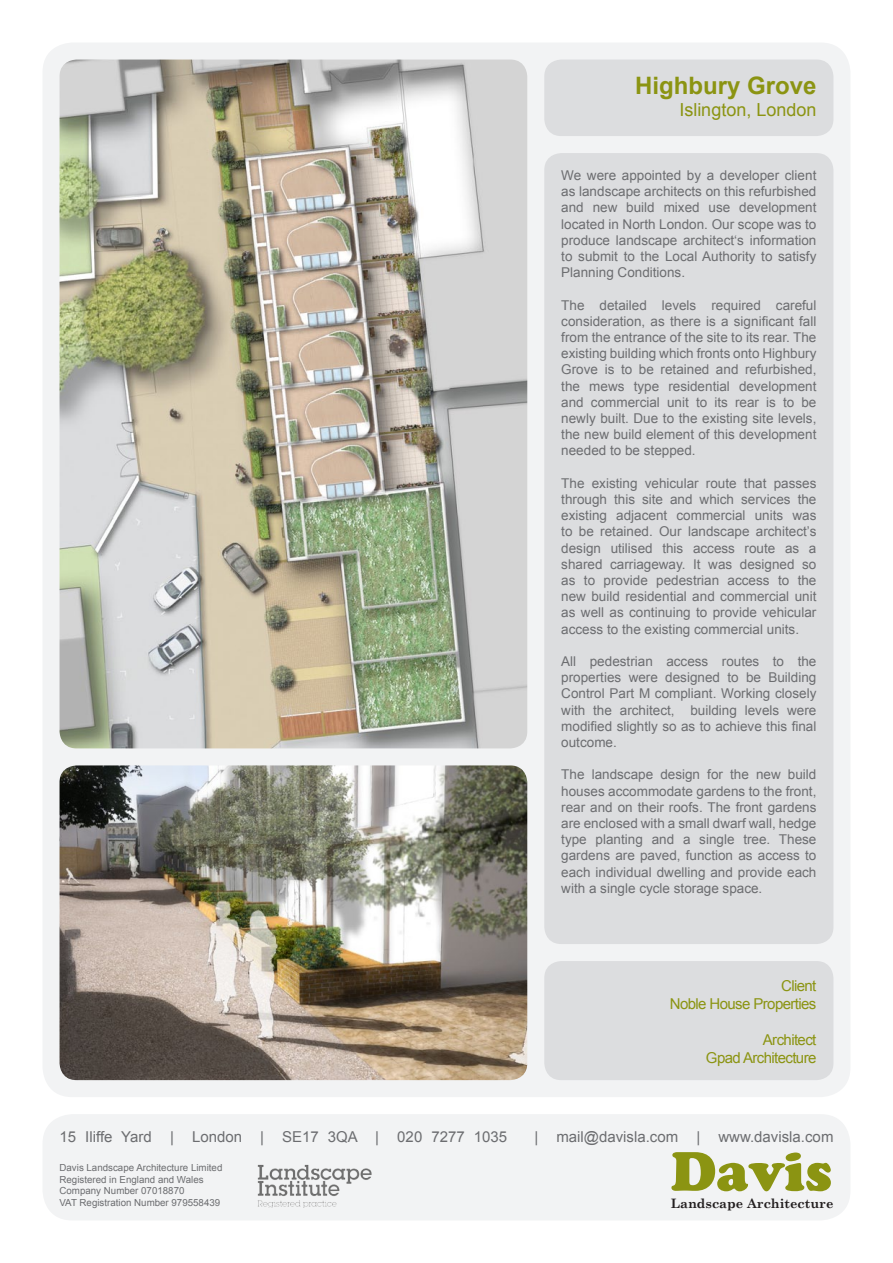
<style>
.page{position:relative;width:893px;height:1263px;background:#fff}
.page>*{position:absolute;margin:0;border:0;box-sizing:border-box;transform-origin:0 0}
.t1{font:54.3px "Cooper Black Std";color:#8b9412}
.t2{font:700 24px "Arial";color:#8b9412}
.t3{font:18px "Arial";color:#8b9412}
.t4{font:15px "Arial";color:#6c6d70}
.t5{font:15px "Arial";letter-spacing:-.04em;color:#8b9412}
.t6{font:13.5px/16.2px "Arial";color:#6c6d70;text-align:justify}
.t7{font:700 13.05px "Century Schoolbook";color:#231f20}
.t8{font:9.75px/11.7px "Arial";color:#6c6d70}
</style>
<div class="page">
<div style="left:43px;top:1114px;width:807px;height:106px;background:#f2f3f4;border-radius:30px"></div>
<img style="left:257px;top:1164px;width:115px;height:44px">
<div style="left:43px;top:43px;width:807px;height:1054px;background:#f2f3f4;border-radius:30px"></div>
<div style="left:544px;top:961px;width:289px;height:119px;background:#dcdddf;border-radius:17px"></div>
<div style="left:544px;top:153px;width:289px;height:791px;background:#dcdddf;border-radius:17px"></div>
<div style="left:544px;top:60px;width:289px;height:76px;background:#dcdddf;border-radius:17px"></div>
<img style="left:60px;top:60px;width:467px;height:688px">
<img style="left:60px;top:765px;width:467px;height:315px">
<p class="t2" style="left:635px;top:70px;width:183px">Highbury Grove</p>
<p class="t3" style="left:679px;top:98px;width:139px">Islington, London</p>
<p class="t6" style="left:561px;top:167px;width:257px">We were appointed by a developer client as landscape architects on this refurbished and new build mixed use development located in North London. Our scope was to produce landscape architect‘s information to submit to the Local Authority to satisfy Planning Conditions.</p>
<p class="t6" style="left:561px;top:297px;width:257px">The detailed levels required careful consideration, as there is a significant fall from the entrance of the site to its rear. The existing building which fronts onto Highbury Grove is to be retained and refurbished, the mews type residential development and commercial unit to its rear is to be newly built. Due to the existing site levels, the new build element of this development needed to be stepped.</p>
<p class="t6" style="left:561px;top:475px;width:257px">The existing vehicular route that passes through this site and which services the existing adjacent commercial units was to be retained. Our landscape architect’s design utilised this access route as a shared carriageway. It was designed so as to provide pedestrian access to the new build residential and commercial unit as well as continuing to provide vehicular access to the existing commercial units.</p>
<p class="t6" style="left:561px;top:653px;width:257px">All pedestrian access routes to the properties were designed to be Building Control Part M compliant. Working closely with the architect, building levels were modified slightly so as to achieve this final outcome.</p>
<p class="t6" style="left:561px;top:767px;width:257px">The landscape design for the new build houses accommodate gardens to the front, rear and on their roofs. The front gardens are enclosed with a small dwarf wall, hedge type planting and a single tree. These gardens are paved, function as access to each individual dwelling and provide each with a single cycle storage space.</p>
<p class="t5" style="left:781px;top:976px;width:37px">Client</p>
<p class="t5" style="left:670px;top:994px;width:148px">Noble House Properties</p>
<p class="t5" style="left:763px;top:1030px;width:55px">Architect</p>
<p class="t5" style="left:706px;top:1048px;width:112px">Gpad Architecture</p>
<p class="t4" style="left:60px;top:1127px;width:449px">15 Iliffe Yard | London | SE17 3QA | 020 7277 1035</p>
<p class="t4" style="left:534px;top:1127px;width:301px">| mail@davisla.com | www.davisla.com</p>
<p class="t1" style="left:671px;top:1139px;width:163px">Davis</p>
<p class="t7" style="left:671px;top:1195px;width:164px">Landscape Architecture</p>
<p class="t8" style="left:60px;top:1162px;width:164px">Davis Landscape Architecture Limited<br>Registered in England and Wales</p>
<p class="t8" style="left:60px;top:1185px;width:127px">Company Number 07018870</p>
<p class="t8" style="left:60px;top:1197px;width:162px">VAT Registration Number 979558439</p>
</div>
